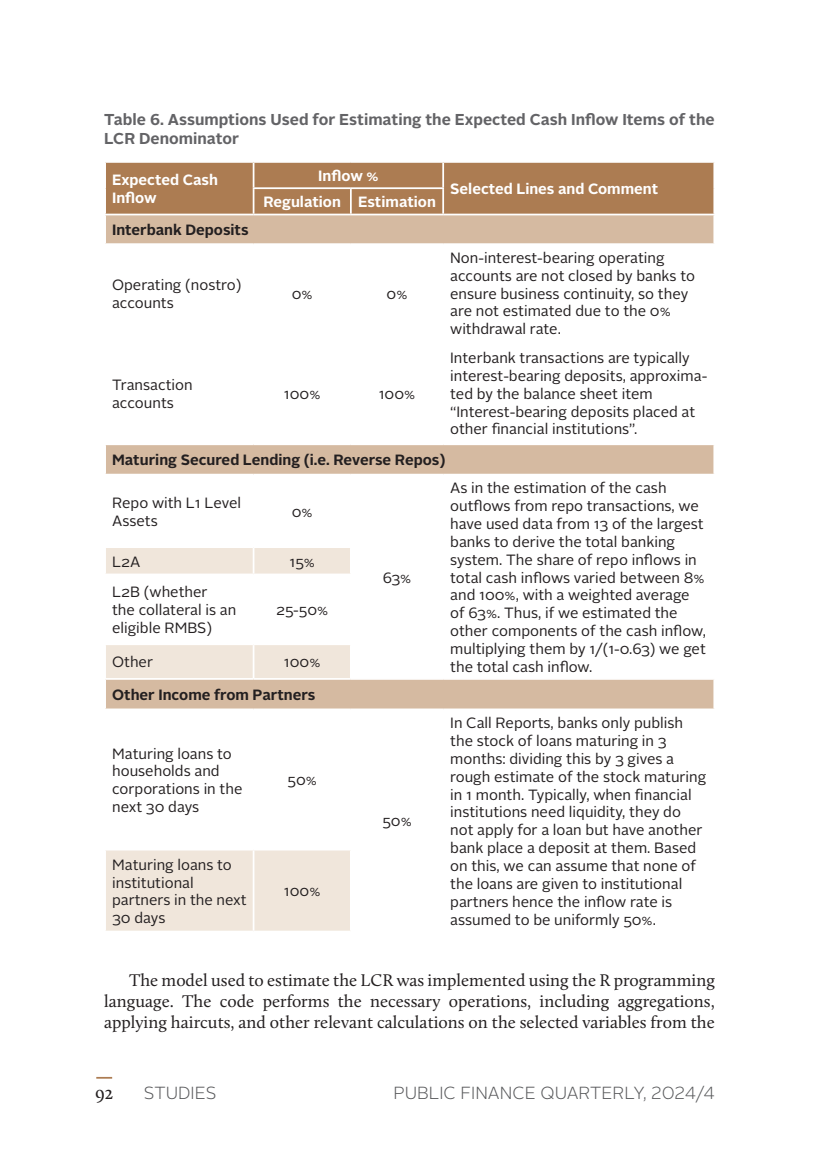
<style>
.page{position:relative;width:819px;height:1166px;background:#fff}
.page>*{position:absolute;margin:0;border:0;box-sizing:border-box;transform-origin:0 0}
.t1{font:19.25px "Calluna";color:#231f20}
.t2{font:17.5px/21px "Calluna";color:#231f20;text-align:justify}
.t3{font:300 17.5px "Alright Sans";color:#57585a}
.t4{font:700 15.75px/18.9px "Alright Sans";color:#636366}
.t5{font:14.88px/17.8px "Alright Sans";color:#231f20}
.t6{font:700 14.88px "Alright Sans";color:#231f20}
.t7{font:700 14.88px/17.8px "Alright Sans";color:#fff}
</style>
<div class="page">
<svg style="left:96px;top:1077px;width:16px;height:1px"></svg>
<svg style="left:106px;top:215px;width:607px;height:493px"></svg>
<svg style="left:106px;top:548px;width:245px;height:382px"></svg>
<div style="left:106px;top:163px;width:607px;height:51px;background:#ac7c52"></div>
<hr style="left:351px;top:187px;width:93px;height:2px;background:#fff">
<hr style="left:350px;top:189px;width:2px;height:25px;background:#fff">
<hr style="left:442px;top:189px;width:2px;height:25px;background:#fff">
<hr style="left:104px;top:243px;width:149px;height:2px;background:#fff">
<hr style="left:253px;top:243px;width:98px;height:2px;background:#fff">
<hr style="left:253px;top:245px;width:1px;height:95px;background:#fff">
<hr style="left:351px;top:243px;width:92px;height:2px;background:#fff">
<hr style="left:350px;top:245px;width:2px;height:95px;background:#fff">
<hr style="left:443px;top:243px;width:272px;height:2px;background:#fff">
<hr style="left:442px;top:245px;width:2px;height:95px;background:#fff">
<hr style="left:104px;top:340px;width:149px;height:2px;background:#fff">
<hr style="left:253px;top:340px;width:98px;height:2px;background:#fff">
<hr style="left:253px;top:342px;width:1px;height:101px;background:#fff">
<hr style="left:351px;top:340px;width:92px;height:2px;background:#fff">
<hr style="left:350px;top:342px;width:2px;height:101px;background:#fff">
<hr style="left:443px;top:340px;width:272px;height:2px;background:#fff">
<hr style="left:442px;top:342px;width:2px;height:101px;background:#fff">
<hr style="left:104px;top:443px;width:149px;height:2px;background:#fff">
<hr style="left:253px;top:443px;width:98px;height:2px;background:#fff">
<hr style="left:351px;top:443px;width:92px;height:2px;background:#fff">
<hr style="left:443px;top:443px;width:272px;height:2px;background:#fff">
<hr style="left:104px;top:474px;width:149px;height:1px;background:#fff">
<hr style="left:253px;top:474px;width:98px;height:1px;background:#fff">
<hr style="left:253px;top:475px;width:1px;height:71px;background:#fff">
<hr style="left:351px;top:474px;width:92px;height:1px;background:#fff">
<hr style="left:350px;top:475px;width:2px;height:71px;background:#fff">
<hr style="left:443px;top:474px;width:272px;height:1px;background:#fff">
<hr style="left:442px;top:475px;width:2px;height:72px;background:#fff">
<hr style="left:104px;top:546px;width:149px;height:2px;background:#fff">
<hr style="left:253px;top:546px;width:99px;height:2px;background:#fff">
<svg style="left:253px;top:548px;width:1px;height:25px"></svg>
<hr style="left:350px;top:548px;width:2px;height:25px;background:#fff">
<hr style="left:442px;top:547px;width:2px;height:27px;background:#fff">
<hr style="left:104px;top:573px;width:149px;height:2px;background:#fff">
<hr style="left:253px;top:573px;width:99px;height:2px;background:#fff">
<hr style="left:253px;top:575px;width:1px;height:68px;background:#fff">
<hr style="left:350px;top:575px;width:2px;height:68px;background:#fff">
<hr style="left:442px;top:574px;width:2px;height:70px;background:#fff">
<hr style="left:104px;top:643px;width:149px;height:2px;background:#fff">
<hr style="left:253px;top:643px;width:99px;height:2px;background:#fff">
<hr style="left:253px;top:645px;width:1px;height:33px;background:#fff">
<hr style="left:350px;top:645px;width:2px;height:33px;background:#fff">
<hr style="left:442px;top:644px;width:2px;height:34px;background:#fff">
<hr style="left:104px;top:678px;width:149px;height:2px;background:#fff">
<hr style="left:253px;top:678px;width:98px;height:2px;background:#fff">
<hr style="left:351px;top:678px;width:92px;height:2px;background:#fff">
<hr style="left:443px;top:678px;width:272px;height:2px;background:#fff">
<hr style="left:104px;top:708px;width:149px;height:2px;background:#fff">
<hr style="left:253px;top:708px;width:98px;height:2px;background:#fff">
<hr style="left:253px;top:710px;width:1px;height:139px;background:#fff">
<hr style="left:350px;top:710px;width:2px;height:139px;background:#fff">
<hr style="left:104px;top:849px;width:149px;height:1px;background:#fff">
<hr style="left:253px;top:849px;width:99px;height:1px;background:#fff">
<hr style="left:253px;top:850px;width:1px;height:80px;background:#fff">
<hr style="left:350px;top:850px;width:2px;height:80px;background:#fff">
<p class="t4" style="left:104px;top:110px;width:612px">Table 6. Assumptions Used for Estimating the Expected Cash Inflow Items of the<br>LCR Denominator</p>
<p class="t7" style="left:112px;top:171px;width:107px">Expected Cash<br>Inflow</p>
<p class="t7" style="left:318px;top:167px;width:62px">Inflow %</p>
<p class="t7" style="left:450px;top:180px;width:210px">Selected Lines and Comment</p>
<p class="t7" style="left:263px;top:193px;width:174px">Regulation Estimation</p>
<p class="t6" style="left:112px;top:220px;width:138px">Interbank Deposits</p>
<p class="t5" style="left:112px;top:276px;width:131px">Operating (nostro) accounts</p>
<p class="t5" style="left:292px;top:285px;width:22px">0%</p>
<p class="t5" style="left:386px;top:285px;width:22px">0%</p>
<p class="t5" style="left:112px;top:376px;width:82px">Transaction accounts</p>
<p class="t5" style="left:284px;top:385px;width:38px">100%</p>
<p class="t5" style="left:379px;top:385px;width:38px">100%</p>
<p class="t5" style="left:450px;top:249px;width:246px">Non-interest-bearing operating accounts are not closed by banks to ensure business continuity, so they are not estimated due to the 0% withdrawal rate.</p>
<p class="t5" style="left:450px;top:349px;width:258px">Interbank transactions are typically interest-bearing deposits, approxima&shy;ted by the balance sheet item “Interest-bearing deposits placed at other financial institutions”.</p>
<p class="t6" style="left:112px;top:450px;width:335px">Maturing Secured Lending (i.e. Reverse Repos)</p>
<p class="t5" style="left:112px;top:494px;width:130px">Repo with L1 Level<br>Assets</p>
<p class="t5" style="left:292px;top:503px;width:22px">0%</p>
<p class="t5" style="left:450px;top:479px;width:257px">As in the estimation of the cash outflows from repo transactions, we have used data from 13 of the largest banks to derive the total banking system. The share of repo inflows in total cash inflows varied between 8% and 100%, with a weighted average of 63%. Thus, if we estimated the other components of the cash inflow, multiplying them by 1/(1-0.63) we get the total cash inflow.</p>
<p class="t5" style="left:112px;top:553px;width:30px">L2A</p>
<p class="t5" style="left:289px;top:553px;width:27px">15%</p>
<p class="t5" style="left:112px;top:583px;width:126px">L2B (whether<br>the collateral is an eligible RMBS)</p>
<p class="t5" style="left:383px;top:569px;width:30px">63%</p>
<p class="t5" style="left:276px;top:601px;width:54px">25-50%</p>
<p class="t5" style="left:112px;top:653px;width:42px">Other</p>
<p class="t5" style="left:284px;top:653px;width:38px">100%</p>
<p class="t6" style="left:112px;top:684px;width:205px">Other Income from Partners</p>
<p class="t5" style="left:112px;top:745px;width:132px">Maturing loans to households and corporations in the next 30 days</p>
<p class="t5" style="left:112px;top:856px;width:136px">Maturing loans to institutional partners in the next<br>30 days</p>
<p class="t5" style="left:287px;top:771px;width:31px">50%</p>
<p class="t5" style="left:284px;top:882px;width:38px">100%</p>
<p class="t5" style="left:382px;top:812px;width:31px">50%</p>
<p class="t5" style="left:450px;top:714px;width:257px">In Call Reports, banks only publish the stock of loans maturing in 3 months: dividing this by 3 gives a rough estimate of the stock maturing in 1 month. Typically, when financial institutions need liquidity, they do not apply for a loan but have another bank place a deposit at them. Based on this, we can assume that none of the loans are given to institutional partners hence the inflow rate is assumed to be uniformly 50%.</p>
<p class="t2" style="left:104px;top:970px;width:612px;text-indent:25px">The model used to estimate the LCR was implemented using the R programming language. The code performs the necessary operations, including aggregations, applying haircuts, and other relevant calculations on the selected variables from the</p>
<p class="t1" style="left:95px;top:1081px;width:20px">92</p>
<p class="t3" style="left:144px;top:1081px;width:74px">STUDIES</p>
<p class="t3" style="left:393px;top:1081px;width:323px">PUBLIC FINANCE QUARTERLY, 2024/4</p>
</div>
